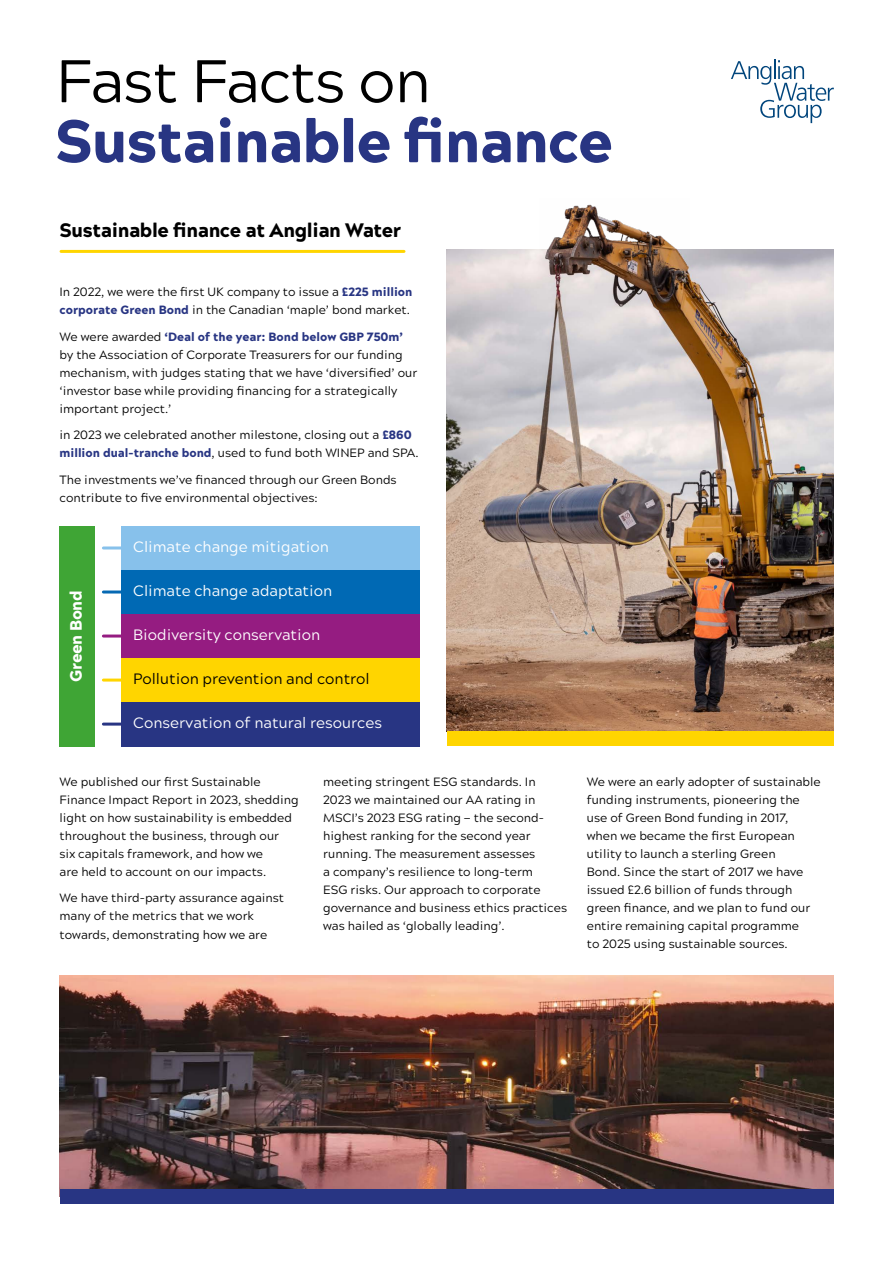
<style>
.page{position:relative;width:893px;height:1263px;background:#fff}
.page>*{position:absolute;margin:0;border:0;box-sizing:border-box;transform-origin:0 0}
.t1{font:900 60px "Acherus Grotesque";letter-spacing:-.02em;color:#283583}
.t2{font:60px "Acherus Grotesque";letter-spacing:-.02em;color:#000}
.t3{font:900 19.5px "Acherus Grotesque";letter-spacing:-.02em;color:#000}
.t4{font:900 16.5px "Acherus Grotesque";letter-spacing:-.02em;color:#fff}
.t5{font:15px "Acherus Grotesque";color:#fff}
.t6{font:15px "Acherus Grotesque";color:#000}
.t7{font:12px/18px "Acherus Grotesque";color:#000}
.s1{font-weight:900;color:#283583}
</style>
<div class="page">
<img style="left:60px;top:976px;width:773px;height:213px">
<svg style="left:731px;top:60px;width:103px;height:63px"></svg>
<img style="left:446px;top:250px;width:387px;height:481px">
<img style="left:539px;top:204px;width:151px;height:61px">
<hr style="left:61px;top:250px;width:343px;height:3px;background:#ffd500">
<hr style="left:103px;top:546px;width:22px;height:3px;background:#87c1eb">
<hr style="left:103px;top:590px;width:22px;height:3px;background:#0669b3">
<hr style="left:103px;top:634px;width:22px;height:3px;background:#951c81">
<hr style="left:103px;top:678px;width:22px;height:3px;background:#ffd500">
<hr style="left:103px;top:723px;width:22px;height:3px;background:#283583">
<div style="left:447px;top:731px;width:386px;height:15px;background:#ffd500"></div>
<div style="left:60px;top:1189px;width:773px;height:14px;background:#283583"></div>
<div style="left:121px;top:526px;width:299px;height:44px;background:#87c1eb"></div>
<div style="left:60px;top:526px;width:35px;height:220px;background:#3fa535"></div>
<div style="left:121px;top:570px;width:299px;height:44px;background:#0069b4"></div>
<div style="left:121px;top:614px;width:299px;height:44px;background:#951c81"></div>
<div style="left:121px;top:658px;width:299px;height:44px;background:#ffd500"></div>
<div style="left:121px;top:702px;width:299px;height:44px;background:#283583"></div>
<h1 class="t2" style="left:56px;top:31px;width:376px">Fast Facts on</h1>
<h1 class="t1" style="left:55px;top:89px;width:560px">Sustainable finance</h1>
<h2 class="t3" style="left:60px;top:213px;width:343px">Sustainable finance at Anglian Water</h2>
<p class="t7" style="left:60px;top:282px;width:354px">In 2022, we were the first UK company to issue a <span class="s1">£225 million corporate Green Bond</span> in the Canadian ‘maple’ bond market.</p>
<p class="t7" style="left:60px;top:327px;width:359px">We were awarded <span class="s1">‘Deal of the year: Bond below GBP 750m’ </span>by the Association of Corporate Treasurers for our funding mechanism, with judges stating that we have ‘diversified’ our ‘investor base while providing financing for a strategically important project.’</p>
<p class="t7" style="left:60px;top:425px;width:361px">in 2023 we celebrated another milestone, closing out a <span class="s1">£860 million dual-tranche bond</span>, used to fund both WINEP and SPA.</p>
<p class="t7" style="left:60px;top:470px;width:339px">The investments we’ve financed through our Green Bonds contribute to five environmental objectives:</p>
<h3 class="t4" style="left:62px;top:682px;width:93px;rotate:-90deg">Green Bond</h3>
<p class="t5" style="left:133px;top:534px;width:197px">Climate change mitigation</p>
<p class="t5" style="left:133px;top:578px;width:200px">Climate change adaptation</p>
<p class="t5" style="left:133px;top:622px;width:188px">Biodiversity conservation</p>
<p class="t6" style="left:133px;top:666px;width:238px">Pollution prevention and control</p>
<p class="t5" style="left:133px;top:710px;width:250px">Conservation of natural resources</p>
<p class="t7" style="left:60px;top:772px;width:241px">We published our first Sustainable Finance Impact Report in 2023, shedding light on how sustainability is embedded throughout the business, through our<br>six capitals framework, and how we<br>are held to account on our impacts.</p>
<p class="t7" style="left:60px;top:888px;width:226px">We have third-party assurance against many of the metrics that we work towards, demonstrating how we are</p>
<p class="t7" style="left:323px;top:772px;width:245px">meeting stringent ESG standards. In<br>2023 we maintained our AA rating in MSCI’s 2023 ESG rating — the second&shy;highest ranking for the second year running. The measurement assesses<br>a company’s resilience to long-term<br>ESG risks. Our approach to corporate governance and business ethics practices was hailed as ‘globally leading’.</p>
<p class="t7" style="left:587px;top:772px;width:235px">We were an early adopter of sustainable funding instruments, pioneering the use of Green Bond funding in 2017, when we became the first European utility to launch a sterling Green<br>Bond. Since the start of 2017 we have issued £2.6 billion of funds through green finance, and we plan to fund our entire remaining capital programme<br>to 2025 using sustainable sources.</p>
</div>
